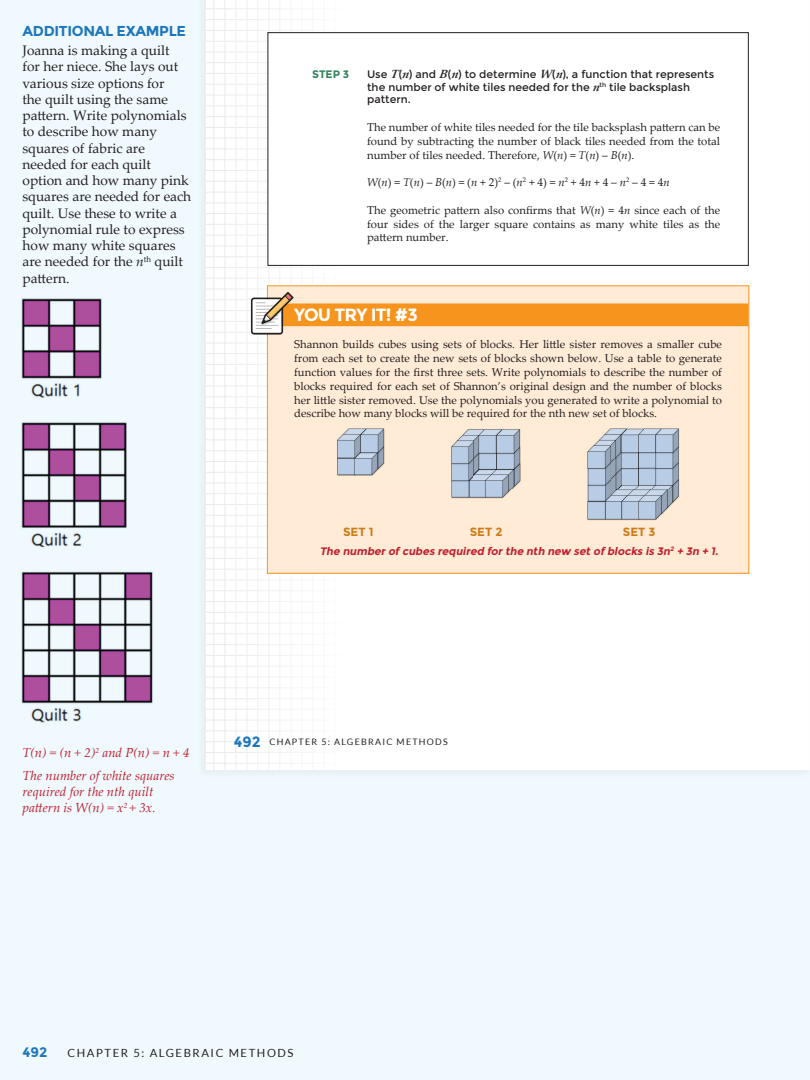
<style>
.page{position:relative;width:810px;height:1080px;background:#eff9fe}
.page>*{position:absolute;margin:0;border:0;box-sizing:border-box;transform-origin:0 0}
.t1{font:700 17.75px "Montserrat";letter-spacing:-.04em;color:#fff}
.Sidebar_Heading{font:700 14.38px "Montserrat";letter-spacing:-.02em;color:#1d76bc}
.t2{font:13.75px/16.2px "Palatino Linotype";color:#231f20}
.t3{font:700 13.75px "Montserrat";color:#1d76bc}
.Sidebar_Answer_NO_nu{font:italic 13.12px/15.8px "Palatino Linotype";color:#bf1e2d}
.t4{font:700 11.88px "Montserrat";color:#cc7b16}
.t5{font:11.38px/13.8px "Palatino Linotype";color:#231f20;text-align:justify}
.t6{font:11.25px "Lato";letter-spacing:.14em;color:#231f20}
.t7{font:10.88px/12.9px "Montserrat";color:#231f20}
.t8{font:italic 700 10.88px "Montserrat";color:#bf1e2d}
.t9{font:700 10.88px "Montserrat";color:#2e8359}
.t10{font:8.88px "Lato";letter-spacing:.14em;color:#231f20}
.s1{font-style:italic}
.s2{font-family:"Palatino Linotype";font-weight:700;font-style:italic;font-size:11.88px}
.s3{font-family:"Montserrat";font-weight:700;font-size:14.75px;color:#1d76bc}
</style>
<div class="page">
<div style="left:196px;top:0;width:614px;height:780px;background:#ebf5fa"></div>
<div style="left:206px;top:0;width:604px;height:770px;background:#fff"></div>
<hr style="left:807px;top:0;width:3px;height:780px;background:#fff">
<svg style="left:206px;top:0;width:89px;height:770px"></svg>
<svg style="left:267px;top:32px;width:482px;height:234px"></svg>
<div style="left:267px;top:286px;width:482px;height:287px;background:#ffebd6"></div>
<div style="left:268px;top:303px;width:480px;height:23px;background:#f7941d"></div>
<div style="left:267px;top:285px;width:482px;height:289px;border:1px solid #f7941d"></div>
<svg style="left:251px;top:292px;width:43px;height:43px"></svg>
<img style="left:337px;top:429px;width:343px;height:91px">
<img style="left:21px;top:298px;width:132px;height:425px">
<p class="Sidebar_Heading" style="left:22px;top:23px;width:165px">ADDITIONAL EXAMPLE</p>
<p class="t2" style="left:22px;top:42px;width:170px">Joanna is making a quilt<br>for her niece. She lays out various size options for<br>the quilt using the same pattern. Write polynomials to describe how many squares of fabric are needed for each quilt option and how many pink squares are needed for each quilt. Use these to write a polynomial rule to express how many white squares are needed for the <span class="s1">n</span><sup>th</sup> quilt pattern.</p>
<p class="t9" style="left:312px;top:67px;width:39px">STEP 3</p>
<p class="t7" style="left:367px;top:68px;width:349px">Use <span class="s2">T</span>(<span class="s2">n</span>) and <span class="s2">B</span>(<span class="s2">n</span>) to determine <span class="s2">W</span>(<span class="s2">n</span>), a function that represents the number of white tiles needed for the <span class="s2">n</span><sup>th</sup> tile backsplash pattern.</p>
<p class="t5" style="left:367px;top:120px;width:355px">The number of white tiles needed for the tile backsplash pattern can be found by subtracting the number of black tiles needed from the total number of tiles needed. Therefore, <span class="s1">W</span>(<span class="s1">n</span>) = <span class="s1">T</span>(<span class="s1">n</span>) – <span class="s1">B</span>(<span class="s1">n</span>).</p>
<p class="t5" style="left:367px;top:175px;width:304px"><span class="s1">W</span>(<span class="s1">n</span>) = <span class="s1">T</span>(<span class="s1">n</span>) – <span class="s1">B</span>(<span class="s1">n</span>) = (<span class="s1">n</span> + 2)<sup>2</sup> – (<span class="s1">n</span><sup>2</sup> + 4) = <span class="s1">n</span><sup>2</sup> + 4<span class="s1">n</span> + 4 – <span class="s1">n</span><sup>2</sup> – 4 = 4<span class="s1">n</span></p>
<p class="t5" style="left:367px;top:203px;width:355px">The geometric pattern also confirms that <span class="s1">W</span>(<span class="s1">n</span>) = 4<span class="s1">n</span> since each of the four sides of the larger square contains as many white tiles as the pattern number.</p>
<p class="t1" style="left:294px;top:304px;width:125px">YOU TRY IT! #3</p>
<p class="t5" style="left:294px;top:337px;width:429px">Shannon builds cubes using sets of blocks. Her little sister removes a smaller cube from each set to create the new sets of blocks shown below. Use a table to generate function values for the first three sets. Write polynomials to describe the number of blocks required for each set of Shannon’s original design and the number of blocks her little sister removed. Use the polynomials you generated to write a polynomial to describe how many blocks will be required for the nth new set of blocks.</p>
<p class="t4" style="left:343px;top:525px;width:32px">SET 1</p>
<p class="t4" style="left:470px;top:525px;width:34px">SET 2</p>
<p class="t4" style="left:623px;top:525px;width:34px">SET 3</p>
<p class="t8" style="left:320px;top:544px;width:402px">The number of cubes required for the nth new set of blocks is 3n<sup>2</sup> + 3n + 1.</p>
<p class="Sidebar_Answer_NO_nu" style="left:22px;top:744px;width:169px">T(n) = (n + 2)<sup>2</sup> and P(n) = n + 4</p>
<p class="Sidebar_Answer_NO_nu" style="left:22px;top:768px;width:154px">The number of white squares required for the nth quilt pattern is W(n) = x<sup>2</sup> + 3x.</p>
<p class="t10" style="left:234px;top:737px;width:215px"><span class="s3">492</span> CHAPTER 5: ALGEBRAIC METHODS</p>
<p class="t3" style="left:22px;top:1043px;width:27px">492</p>
<p class="t6" style="left:68px;top:1046px;width:228px">CHAPTER 5: ALGEBRAIC METHODS</p>
</div>
